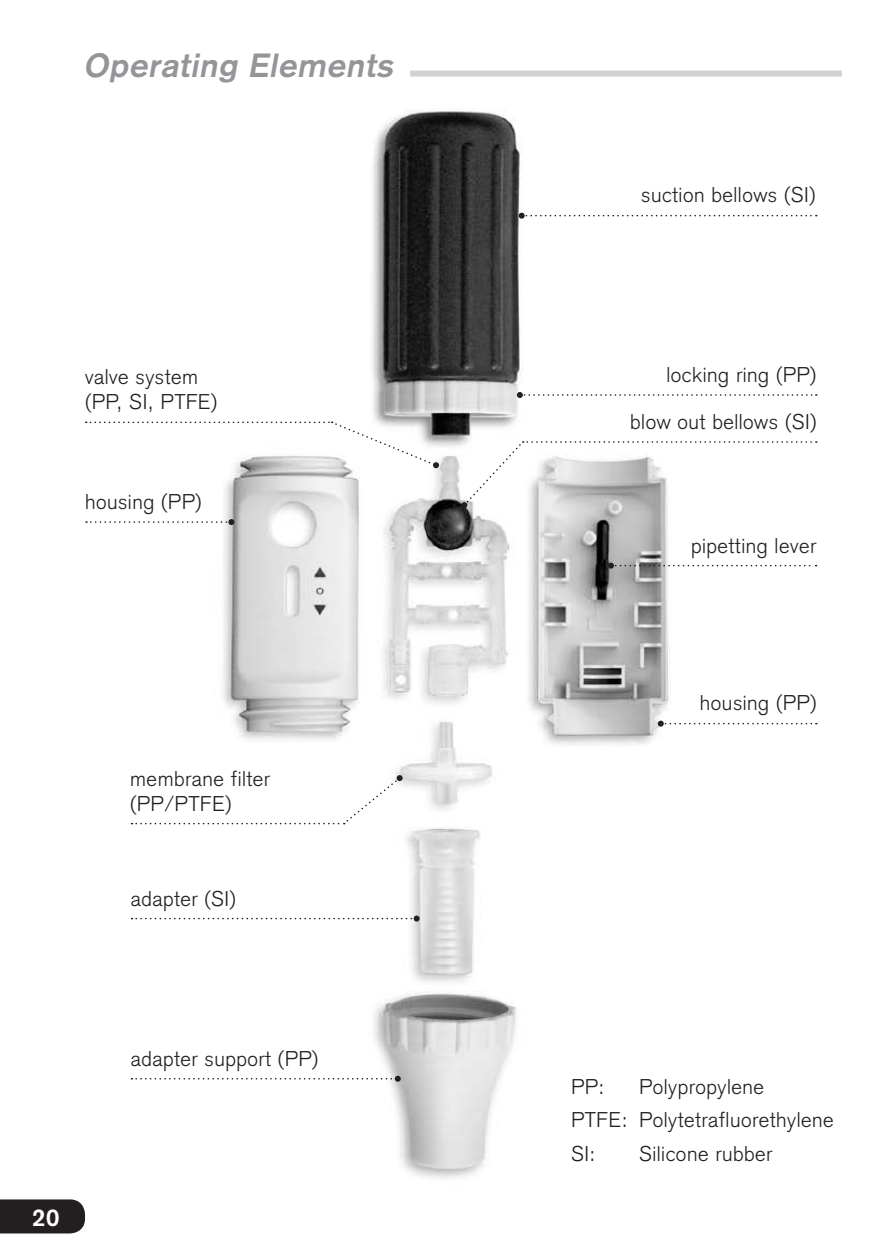
<style>
.page{position:relative;width:893px;height:1259px;background:#fff}
.page>*{position:absolute;margin:0;border:0;box-sizing:border-box;transform-origin:0 0}
.t1{font:italic 700 33px "Akzidenz Grotesk";color:#939598}
.t2{font:700 24px "Akzidenz Grotesk";color:#fff}
.t3{font:300 21px/33.6px "Akzidenz Grotesk";letter-spacing:.025em;color:#231f20}
</style>
<div class="page">
<img style="left:188px;top:111px;width:483px;height:1067px">
<div style="left:0;top:1199px;width:85px;height:34px;background:#231f20"></div>
<div style="left:410px;top:71px;width:432px;height:6px;background:#d1d2d4"></div>
<svg style="left:517px;top:392px;width:300px;height:6px"></svg>
<svg style="left:519px;top:213px;width:298px;height:6px"></svg>
<svg style="left:658px;top:720px;width:159px;height:6px"></svg>
<svg style="left:461px;top:441px;width:356px;height:67px"></svg>
<svg style="left:132px;top:1075px;width:269px;height:6px"></svg>
<svg style="left:132px;top:915px;width:288px;height:6px"></svg>
<svg style="left:132px;top:775px;width:271px;height:49px"></svg>
<svg style="left:86px;top:421px;width:353px;height:47px"></svg>
<svg style="left:608px;top:562px;width:209px;height:6px"></svg>
<svg style="left:86px;top:519px;width:148px;height:6px"></svg>
<h1 class="t1" style="left:83px;top:45px;width:318px">Operating Elements</h1>
<p class="t3" style="left:85px;top:364px;width:134px;line-height:25.2px">valve system (PP, SI, PTFE)</p>
<p class="t3" style="left:85px;top:485px;width:118px">housing (PP)</p>
<p class="t2" style="left:32px;top:1203px;width:29px">20</p>
<p class="t3" style="left:130px;top:766px;width:142px;line-height:25.2px">membrane filter (PP/PTFE)</p>
<p class="t3" style="left:131px;top:882px;width:107px">adapter (SI)</p>
<p class="t3" style="left:131px;top:1041px;width:189px">adapter support (PP)</p>
<p class="t3" style="left:641px;top:178px;width:176px">suction bellows (SI)</p>
<p class="t3" style="left:666px;top:357px;width:152px">locking ring (PP)</p>
<p class="t3" style="left:630px;top:405px;width:188px">blow out bellows (SI)</p>
<p class="t3" style="left:691px;top:529px;width:127px">pipetting lever</p>
<p class="t3" style="left:700px;top:686px;width:118px">housing (PP)</p>
<p class="t3" style="left:571px;top:1069px;width:264px;text-indent:68px">Polypropylene<br>PTFE: Polytetrafluorethylene<br>SI:</p>
<p class="t3" style="left:571px;top:1069px;width:35px">PP:</p>
<p class="t3" style="left:639px;top:1137px;width:135px">Silicone rubber</p>
</div>
